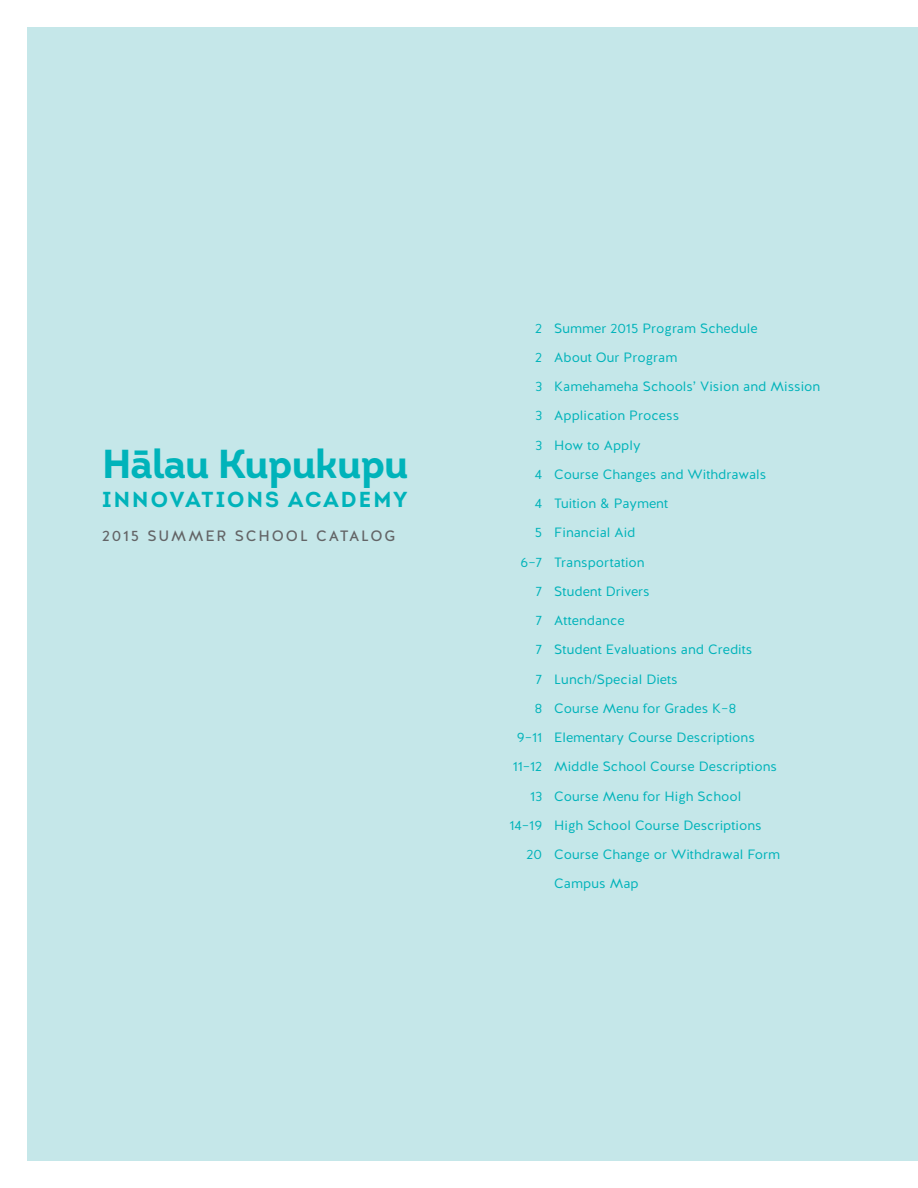
<style>
.page{position:relative;width:918px;height:1188px;background:#fff}
.page>*{position:absolute;margin:0;border:0;box-sizing:border-box;transform-origin:0 0}
.t1{font:700 40.35px "Intro";letter-spacing:-.02em;color:#00b3ba}
.t2{font:21.75px "Intro Bold Caps";letter-spacing:.1em;color:#00b3ba}
.t3{font:15px "Halis GR";letter-spacing:.125em;color:#636466}
.t4{font:13.5px "Halis GR";color:#00b3ba}
</style>
<div class="page">
<div style="left:27px;top:27px;width:891px;height:1134px;background:#c5e7e9"></div>
<h1 class="t1" style="left:102px;top:438px;width:308px">Hālau Kupukupu</h1>
<h2 class="t2" style="left:102px;top:485px;width:307px">INNOVATIONS ACADEMY</h2>
<p class="t3" style="left:102px;top:527px;width:295px">2015 SUMMER SCHOOL CATALOG</p>
<p class="t4" style="left:535px;top:319px;width:224px">2 Summer 2015 Program Schedule</p>
<p class="t4" style="left:535px;top:349px;width:144px">2 About Our Program</p>
<p class="t4" style="left:535px;top:378px;width:287px">3 Kamehameha Schools’ Vision and Mission</p>
<p class="t4" style="left:535px;top:407px;width:145px">3 Application Process</p>
<p class="t4" style="left:535px;top:436px;width:107px">3 How to Apply</p>
<p class="t4" style="left:535px;top:466px;width:233px">4 Course Changes and Withdrawals</p>
<p class="t4" style="left:535px;top:495px;width:135px">4 Tuition &amp; Payment</p>
<p class="t4" style="left:535px;top:524px;width:102px">5 Financial Aid</p>
<p class="t4" style="left:521px;top:553px;width:126px">6–7 Transportation</p>
<p class="t4" style="left:536px;top:583px;width:115px">7 Student Drivers</p>
<p class="t4" style="left:536px;top:612px;width:90px">7 Attendance</p>
<p class="t4" style="left:536px;top:641px;width:218px">7 Student Evaluations and Credits</p>
<p class="t4" style="left:536px;top:670px;width:143px">7 Lunch/Special Diets</p>
<p class="t4" style="left:535px;top:700px;width:203px">8 Course Menu for Grades K–8</p>
<p class="t4" style="left:517px;top:729px;width:240px">9–11 Elementary Course Descriptions</p>
<p class="t4" style="left:513px;top:758px;width:266px">11–12 Middle School Course Descriptions</p>
<p class="t4" style="left:530px;top:787px;width:212px">13 Course Menu for High School</p>
<p class="t4" style="left:510px;top:817px;width:254px">14–19 High School Course Descriptions</p>
<p class="t4" style="left:527px;top:846px;width:255px">20 Course Change or Withdrawal Form</p>
<p class="t4" style="left:554px;top:875px;width:86px">Campus Map</p>
</div>
